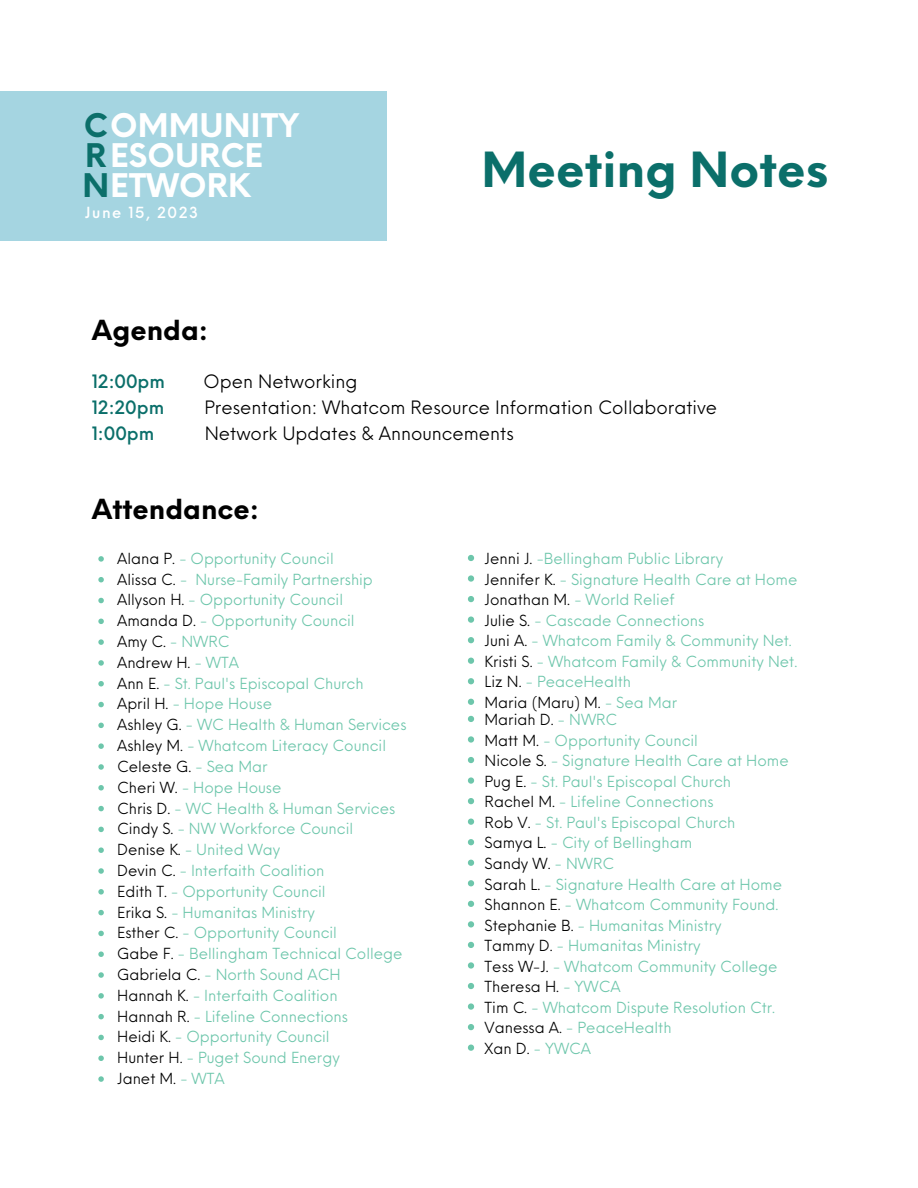
<style>
.page{position:relative;width:918px;height:1188px;background:#fff}
.page>*{position:absolute;margin:0;border:0;box-sizing:border-box;transform-origin:0 0}
.t1{font:700 47.25px "Neue Einstellung";color:#0b6f6a}
.t2{font:700 31.8px/30.2px "Neue Einstellung";color:#fff}
.t3{font:700 27px "Neue Einstellung";color:#000}
.t4{font:18px "Neue Einstellung";color:#000}
.t5{font:500 18px "Neue Einstellung";color:#0b6f6a}
.t6{font:15px "Neue Einstellung";color:#6dc6ab}
.t7{font:15px "Neue Einstellung";color:#000}
.t8{font:500 15px "Neue Einstellung";letter-spacing:.1em;color:#fff}
.s1{color:#0b6f6a}
.s2{color:#fff}
.s3{color:#000}
.s4{color:#6dc6ab}
</style>
<div class="page">
<div style="left:0;top:92px;width:387px;height:149px;background:#a5d5e1"></div>
<svg style="left:98px;top:556px;width:6px;height:6px"></svg>
<svg style="left:98px;top:577px;width:6px;height:5px"></svg>
<svg style="left:98px;top:598px;width:6px;height:5px"></svg>
<svg style="left:98px;top:619px;width:6px;height:5px"></svg>
<svg style="left:98px;top:639px;width:6px;height:6px"></svg>
<svg style="left:98px;top:660px;width:6px;height:6px"></svg>
<svg style="left:98px;top:681px;width:6px;height:5px"></svg>
<svg style="left:98px;top:702px;width:6px;height:5px"></svg>
<svg style="left:98px;top:723px;width:6px;height:5px"></svg>
<svg style="left:98px;top:743px;width:6px;height:6px"></svg>
<svg style="left:98px;top:764px;width:6px;height:6px"></svg>
<svg style="left:98px;top:785px;width:6px;height:6px"></svg>
<svg style="left:98px;top:806px;width:6px;height:5px"></svg>
<svg style="left:98px;top:827px;width:6px;height:5px"></svg>
<svg style="left:98px;top:847px;width:6px;height:6px"></svg>
<svg style="left:98px;top:868px;width:6px;height:6px"></svg>
<svg style="left:98px;top:889px;width:6px;height:6px"></svg>
<svg style="left:98px;top:910px;width:6px;height:5px"></svg>
<svg style="left:98px;top:931px;width:6px;height:5px"></svg>
<svg style="left:98px;top:951px;width:6px;height:6px"></svg>
<svg style="left:98px;top:972px;width:6px;height:6px"></svg>
<svg style="left:98px;top:993px;width:6px;height:6px"></svg>
<svg style="left:98px;top:1014px;width:6px;height:5px"></svg>
<svg style="left:98px;top:1035px;width:6px;height:5px"></svg>
<svg style="left:98px;top:1056px;width:6px;height:5px"></svg>
<svg style="left:98px;top:1076px;width:6px;height:6px"></svg>
<svg style="left:468px;top:716px;width:6px;height:6px"></svg>
<svg style="left:468px;top:736px;width:6px;height:7px"></svg>
<svg style="left:468px;top:757px;width:6px;height:6px"></svg>
<svg style="left:468px;top:777px;width:6px;height:7px"></svg>
<svg style="left:468px;top:798px;width:6px;height:6px"></svg>
<svg style="left:468px;top:819px;width:6px;height:6px"></svg>
<svg style="left:468px;top:839px;width:6px;height:6px"></svg>
<svg style="left:468px;top:860px;width:6px;height:6px"></svg>
<svg style="left:468px;top:880px;width:6px;height:6px"></svg>
<svg style="left:468px;top:901px;width:6px;height:6px"></svg>
<svg style="left:468px;top:921px;width:6px;height:7px"></svg>
<svg style="left:468px;top:942px;width:6px;height:6px"></svg>
<svg style="left:468px;top:962px;width:6px;height:7px"></svg>
<svg style="left:468px;top:983px;width:6px;height:6px"></svg>
<svg style="left:468px;top:1003px;width:6px;height:7px"></svg>
<svg style="left:468px;top:1024px;width:6px;height:6px"></svg>
<svg style="left:468px;top:1045px;width:6px;height:6px"></svg>
<svg style="left:468px;top:555px;width:6px;height:6px"></svg>
<svg style="left:468px;top:575px;width:6px;height:7px"></svg>
<svg style="left:468px;top:596px;width:6px;height:6px"></svg>
<svg style="left:468px;top:617px;width:6px;height:6px"></svg>
<svg style="left:468px;top:637px;width:6px;height:6px"></svg>
<svg style="left:468px;top:658px;width:6px;height:6px"></svg>
<svg style="left:468px;top:678px;width:6px;height:6px"></svg>
<svg style="left:468px;top:699px;width:6px;height:6px"></svg>
<p class="t2" style="left:82px;top:107px;width:218px"><span class="s1">C</span>OMMUNITY<br><span class="s1">R</span>ESOURCE<br><span class="s1">N</span>ETWORK</p>
<p class="t8" style="left:85px;top:199px;width:115px">June 15, 2023</p>
<p class="t1" style="left:482px;top:127px;width:348px">Meeting Notes</p>
<p class="t3" style="left:92px;top:306px;width:118px">Agenda:</p>
<p class="t5" style="left:92px;top:366px;width:75px">12:00pm</p>
<p class="t4" style="left:200px;top:366px;width:159px"><span class="s2">.</span>Open Networking</p>
<p class="t5" style="left:92px;top:392px;width:74px">12:20pm</p>
<p class="t4" style="left:204px;top:392px;width:514px">Presentation: Whatcom Resource Information Collaborative</p>
<p class="t5" style="left:92px;top:417px;width:64px">1:00pm</p>
<p class="t4" style="left:205px;top:417px;width:311px">Network Updates &amp; Announcements</p>
<p class="t3" style="left:92px;top:484px;width:169px">Attendance:</p>
<p class="t6" style="left:117px;top:545px;width:218px"><span class="s3">Alana P.</span> - Opportunity Council</p>
<p class="t6" style="left:117px;top:566px;width:257px"><span class="s3">Alissa C.</span> - Nurse-Family Partnership</p>
<p class="t6" style="left:117px;top:587px;width:227px"><span class="s3">Allyson H.</span> - Opportunity Council</p>
<p class="t6" style="left:117px;top:607px;width:239px"><span class="s3">Amanda D.</span> - Opportunity Council</p>
<p class="t7" style="left:117px;top:628px;width:114px">Amy C. <span class="s4">- NWRC</span></p>
<p class="t7" style="left:117px;top:649px;width:123px">Andrew H. <span class="s4">- WTA</span></p>
<p class="t6" style="left:117px;top:670px;width:248px"><span class="s3">Ann E.</span> - St. Paul's Episcopal Church</p>
<p class="t6" style="left:117px;top:691px;width:156px"><span class="s3">April H.</span> - Hope House</p>
<p class="t6" style="left:117px;top:711px;width:291px"><span class="s3">Ashley G.</span> - WC Health &amp; Human Services</p>
<p class="t6" style="left:117px;top:732px;width:270px"><span class="s3">Ashley M.</span> - Whatcom Literacy Council</p>
<p class="t7" style="left:117px;top:753px;width:152px">Celeste G. <span class="s4">- Sea Mar</span></p>
<p class="t6" style="left:117px;top:774px;width:166px"><span class="s3">Cheri W.</span> - Hope House</p>
<p class="t6" style="left:117px;top:795px;width:280px"><span class="s3">Chris D.</span> - WC Health &amp; Human Services</p>
<p class="t6" style="left:117px;top:815px;width:238px"><span class="s3">Cindy S.</span> - NW Workforce Council</p>
<p class="t6" style="left:117px;top:836px;width:165px"><span class="s3">Denise K.</span> - United Way</p>
<p class="t6" style="left:117px;top:857px;width:209px"><span class="s3">Devin C.</span> - Interfaith Coalition</p>
<p class="t6" style="left:117px;top:878px;width:210px"><span class="s3">Edith T.</span> - Opportunity Council</p>
<p class="t6" style="left:117px;top:899px;width:199px"><span class="s3">Erika S.</span> - Humanitas Ministry</p>
<p class="t6" style="left:117px;top:919px;width:221px"><span class="s3">Esther C.</span> - Opportunity Council</p>
<p class="t6" style="left:117px;top:940px;width:287px"><span class="s3">Gabe F.</span> - Bellingham Technical College</p>
<p class="t6" style="left:117px;top:961px;width:225px"><span class="s3">Gabriela C.</span> - North Sound ACH</p>
<p class="t6" style="left:117px;top:982px;width:222px"><span class="s3">Hannah K.</span> - Interfaith Coalition</p>
<p class="t6" style="left:117px;top:1003px;width:232px"><span class="s3">Hannah R.</span> - Lifeline Connections</p>
<p class="t6" style="left:117px;top:1023px;width:214px"><span class="s3">Heidi K.</span> - Opportunity Council</p>
<p class="t6" style="left:117px;top:1044px;width:224px"><span class="s3">Hunter H.</span> - Puget Sound Energy</p>
<p class="t7" style="left:117px;top:1065px;width:109px">Janet M. <span class="s4">- WTA</span></p>
<p class="t6" style="left:485px;top:545px;width:240px"><span class="s3">Jenni J.</span> -Bellingham Public Library</p>
<p class="t6" style="left:485px;top:566px;width:314px"><span class="s3">Jennifer K.</span> - Signature Health Care at Home</p>
<p class="t6" style="left:485px;top:586px;width:191px"><span class="s3">Jonathan M.</span> - World Relief</p>
<p class="t6" style="left:485px;top:607px;width:221px"><span class="s3">Julie S.</span> - Cascade Connections</p>
<p class="t6" style="left:485px;top:627px;width:309px"><span class="s3">Juni A.</span> - Whatcom Family &amp; Community Net.</p>
<p class="t6" style="left:485px;top:648px;width:314px"><span class="s3">Kristi S.</span> - Whatcom Family &amp; Community Net.</p>
<p class="t6" style="left:485px;top:669px;width:148px"><span class="s3">Liz N.</span> - PeaceHealth</p>
<p class="t7" style="left:485px;top:689px;width:194px">Maria (Maru) M. <span class="s4">- Sea Mar</span></p>
<p class="t7" style="left:485px;top:706px;width:134px">Mariah D. <span class="s4">- NWRC</span></p>
<p class="t6" style="left:485px;top:727px;width:215px"><span class="s3">Matt M.</span> - Opportunity Council</p>
<p class="t6" style="left:485px;top:747px;width:306px"><span class="s3">Nicole S.</span> - Signature Health Care at Home</p>
<p class="t6" style="left:485px;top:768px;width:248px"><span class="s3">Pug E.</span> - St. Paul's Episcopal Church</p>
<p class="t6" style="left:485px;top:788px;width:231px"><span class="s3">Rachel M.</span> - Lifeline Connections</p>
<p class="t6" style="left:485px;top:809px;width:252px"><span class="s3">Rob V.</span> - St. Paul's Episcopal Church</p>
<p class="t6" style="left:485px;top:830px;width:209px"><span class="s3">Samya L.</span> - City of Bellingham</p>
<p class="t7" style="left:485px;top:850px;width:131px">Sandy W. <span class="s4">- NWRC</span></p>
<p class="t6" style="left:485px;top:871px;width:299px"><span class="s3">Sarah L.</span> - Signature Health Care at Home</p>
<p class="t6" style="left:485px;top:891px;width:295px"><span class="s3">Shannon E.</span> - Whatcom Community Found.</p>
<p class="t6" style="left:485px;top:912px;width:239px"><span class="s3">Stephanie B.</span> - Humanitas Ministry</p>
<p class="t6" style="left:485px;top:932px;width:218px"><span class="s3">Tammy D.</span> - Humanitas Ministry</p>
<p class="t6" style="left:485px;top:953px;width:295px"><span class="s3">Tess W-J.</span> - Whatcom Community College</p>
<p class="t7" style="left:485px;top:973px;width:138px">Theresa H. <span class="s4">- YWCA</span></p>
<p class="t6" style="left:485px;top:994px;width:292px"><span class="s3">Tim C.</span> - Whatcom Dispute Resolution Ctr.</p>
<p class="t6" style="left:485px;top:1014px;width:188px"><span class="s3">Vanessa A.</span> - PeaceHealth</p>
<p class="t7" style="left:485px;top:1035px;width:108px">Xan D. <span class="s4">- YWCA</span></p>
</div>
